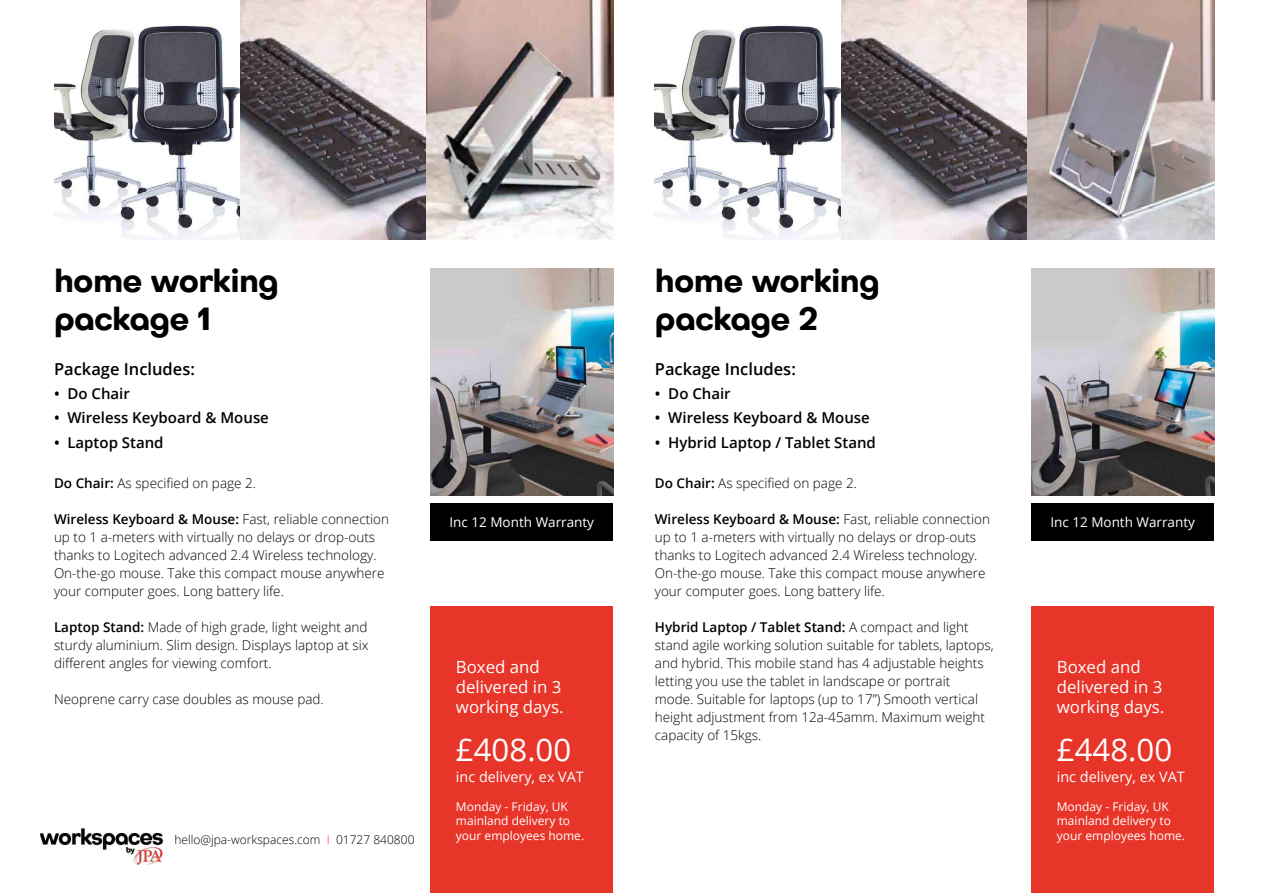
<style>
.page{position:relative;width:1263px;height:893px;background:#fff}
.page>*{position:absolute;margin:0;border:0;box-sizing:border-box;transform-origin:0 0}
.t1{font:700 31.5px/37.8px "Octarine";letter-spacing:-.02em;color:#000}
.t2{font:31.2px "Open Sans";color:#fff}
.t3{font:16.8px/20.1px "Open Sans";color:#fff}
.t4{font:600 16.5px "Open Sans";color:#000}
.t5{font:600 15px "Open Sans";color:#000}
.t6{font:14.4px "Open Sans";color:#fff}
.t7{font:300 13.5px/18px "Open Sans";color:#000}
.t8{font:13.5px "Open Sans";color:#fff}
.t9{font:12px/14.4px "Open Sans";color:#fff}
.t10{font:300 12px "Open Sans";color:#000}
.s1{font-weight:600}
.s2{color:#e73529}
</style>
<div class="page">
<img style="left:430px;top:269px;width:183px;height:226px">
<img style="left:1031px;top:269px;width:183px;height:226px">
<img style="left:40px;top:828px;width:123px;height:36px">
<img style="left:54px;top:0;width:559px;height:239px">
<img style="left:655px;top:0;width:559px;height:239px">
<div style="left:430px;top:607px;width:183px;height:286px;background:#e73529"></div>
<div style="left:1031px;top:607px;width:183px;height:286px;background:#e73529"></div>
<div style="left:1031px;top:503px;width:183px;height:38px;background:#000"></div>
<div style="left:430px;top:503px;width:183px;height:38px;background:#000"></div>
<h1 class="t1" style="left:54px;top:261px;width:226px">home working package 1</h1>
<p class="t4" style="left:54px;top:358px;width:142px">Package Includes:</p>
<p class="t5" style="left:54px;top:383px;width:77px">• Do Chair</p>
<p class="t5" style="left:54px;top:407px;width:216px">• Wireless Keyboard &amp; Mouse</p>
<p class="t5" style="left:54px;top:432px;width:111px">• Laptop Stand</p>
<p class="t7" style="left:54px;top:474px;width:204px"><span class="s1">Do Chair:</span> As specified on page 2.</p>
<p class="t7" style="left:54px;top:510px;width:337px"><span class="s1">Wireless Keyboard &amp; Mouse:</span> Fast, reliable connection up to 1 a-meters with virtually no delays or drop-outs thanks to Logitech advanced 2.4 Wireless technology.<br>On-the-go mouse. Take this compact mouse anywhere your computer goes. Long battery life.</p>
<p class="t7" style="left:54px;top:618px;width:316px;text-align:justify"><span class="s1">Laptop Stand:</span> Made of high grade, light weight and sturdy aluminium. Slim design. Displays laptop at six different angles for viewing comfort.</p>
<p class="t7" style="left:54px;top:690px;width:271px">Neoprene carry case doubles as mouse pad.</p>
<p class="t10" style="left:174px;top:831px;width:242px">hello@jpa-workspaces.com <span class="s2">I</span> 01727 840800</p>
<h1 class="t1" style="left:655px;top:261px;width:226px">home working package 2</h1>
<p class="t4" style="left:655px;top:358px;width:142px">Package Includes:</p>
<p class="t5" style="left:655px;top:383px;width:77px">• Do Chair</p>
<p class="t5" style="left:655px;top:407px;width:216px">• Wireless Keyboard &amp; Mouse</p>
<p class="t5" style="left:655px;top:432px;width:223px">• Hybrid Laptop / Tablet Stand</p>
<p class="t7" style="left:655px;top:474px;width:204px"><span class="s1">Do Chair:</span> As specified on page 2.</p>
<p class="t7" style="left:655px;top:510px;width:337px"><span class="s1">Wireless Keyboard &amp; Mouse:</span> Fast, reliable connection up to 1 a-meters with virtually no delays or drop-outs thanks to Logitech advanced 2.4 Wireless technology.<br>On-the-go mouse. Take this compact mouse anywhere your computer goes. Long battery life.</p>
<p class="t7" style="left:655px;top:618px;width:340px"><span class="s1">Hybrid Laptop / Tablet Stand:</span> A compact and light stand agile working solution suitable for tablets, laptops, and hybrid. This mobile stand has 4 adjustable heights letting you use the tablet in landscape or portrait<br>mode. Suitable for laptops (up to 17”) Smooth vertical height adjustment from 12a-45amm. Maximum weight capacity of 15kgs.</p>
<p class="t8" style="left:449px;top:513px;width:146px">Inc 12 Month Warranty</p>
<p class="t8" style="left:1050px;top:513px;width:146px">Inc 12 Month Warranty</p>
<p class="t3" style="left:456px;top:656px;width:109px">Boxed and delivered in 3 working days.</p>
<h2 class="t2" style="left:456px;top:728px;width:117px">£408.00</h2>
<p class="t6" style="left:456px;top:767px;width:129px">inc delivery, ex VAT</p>
<p class="t9" style="left:456px;top:799px;width:130px">Monday - Friday, UK mainland delivery to your employees home.</p>
<p class="t3" style="left:1057px;top:656px;width:109px">Boxed and delivered in 3 working days.</p>
<h2 class="t2" style="left:1057px;top:728px;width:117px">£448.00</h2>
<p class="t6" style="left:1057px;top:767px;width:129px">inc delivery, ex VAT</p>
<p class="t9" style="left:1057px;top:799px;width:130px">Monday - Friday, UK mainland delivery to your employees home.</p>
</div>
